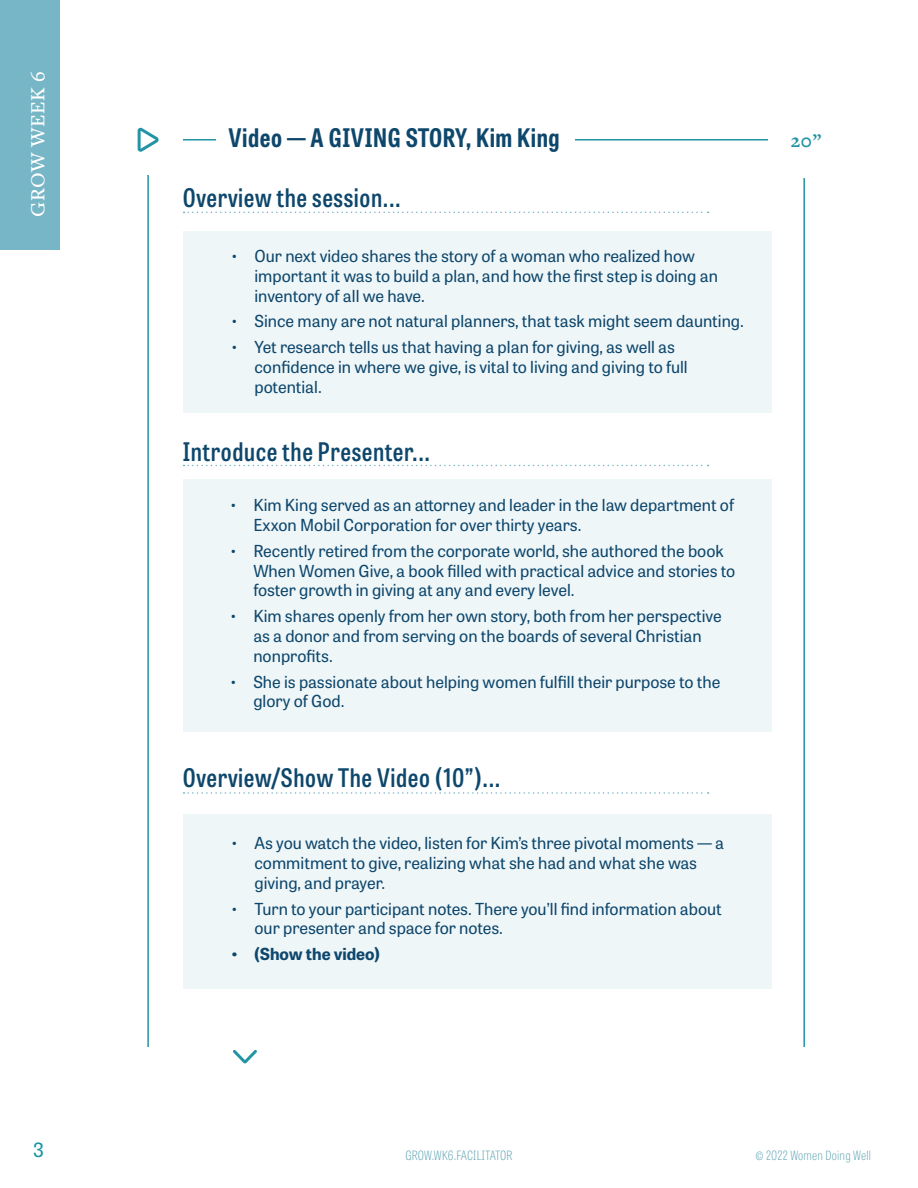
<style>
.page{position:relative;width:918px;height:1188px;background:#fff}
.page>*{position:absolute;margin:0;border:0;box-sizing:border-box;transform-origin:0 0}
.t1{font:600 25.5px "Tablet Gothic Condensed";letter-spacing:.025em;color:#0e476c}
.Box_Header{font:700 25.5px "Tablet Gothic Condensed";letter-spacing:.025em;color:#0e476c}
.t2{font:500 21px "Freight Text Pro";letter-spacing:.025em;color:#fff}
.Box_Header-2{font:700 19.5px "Freight Text Pro";color:#2294a5}
.t3{font:19.5px "Tablet Gothic";color:#1794a3}
.t4{font:16.5px/19.8px "Tablet Gothic";color:#0e476c}
.t5{font:700 16.5px "Tablet Gothic";color:#0e476c}
.t6{font:100 12.75px "Tablet Gothic Condensed";letter-spacing:.02em;color:#66a8b6}
</style>
<div class="page">
<div style="left:0;top:0;width:60px;height:249px;background:#77b6c6"></div>
<svg style="left:138px;top:127px;width:21px;height:25px"></svg>
<svg style="left:184px;top:212px;width:525px;height:1px"></svg>
<div style="left:183px;top:231px;width:589px;height:182px;background:#eff6f8"></div>
<svg style="left:184px;top:465px;width:525px;height:1px"></svg>
<div style="left:183px;top:480px;width:589px;height:252px;background:#eff6f8"></div>
<div style="left:183px;top:814px;width:589px;height:175px;background:#eff6f8"></div>
<svg style="left:184px;top:792px;width:525px;height:2px"></svg>
<svg style="left:233px;top:1050px;width:24px;height:13px"></svg>
<p class="t2" style="left:24px;top:217px;width:147px;rotate:-90deg">GROW WEEK 6</p>
<p class="t3" style="left:33px;top:1136px;width:12px">3</p>
<p class="Box_Header" style="left:229px;top:120px;width:333px">Video — A GIVING STORY, Kim King</p>
<p class="Box_Header-2" style="left:791px;top:128px;width:32px">20”</p>
<p class="t1" style="left:183px;top:180px;width:219px">Overview the session...</p>
<p class="t4" style="left:255px;top:245px;width:465px;text-indent:-24px">• Our next video shares the story of a woman who realized how important it was to build a plan, and how the first step is doing an inventory of all we have.</p>
<p class="t4" style="left:231px;top:311px;width:515px">• Since many are not natural planners, that task might seem daunting.</p>
<p class="t4" style="left:255px;top:337px;width:435px;text-indent:-24px">• Yet research tells us that having a plan for giving, as well as confidence in where we give, is vital to living and giving to full potential.</p>
<p class="t1" style="left:183px;top:435px;width:249px">Introduce the Presenter...</p>
<p class="t4" style="left:253px;top:495px;width:482px;text-indent:-24px">• Kim King served as an attorney and leader in the law department of<br>Exxon Mobil Corporation for over thirty years.</p>
<p class="t4" style="left:253px;top:540px;width:484px;text-indent:-24px">• Recently retired from the corporate world, she authored the book<br>When Women Give, a book filled with practical advice and stories to foster growth in giving at any and every level.</p>
<p class="t4" style="left:253px;top:606px;width:470px;text-indent:-24px">• Kim shares openly from her own story, both from her perspective as a donor and from serving on the boards of several Christian nonprofits.</p>
<p class="t4" style="left:253px;top:671px;width:469px;text-indent:-24px">• She is passionate about helping women fulfill their purpose to the glory of God.</p>
<p class="t1" style="left:183px;top:761px;width:319px">Overview/Show The Video (10”)...</p>
<p class="t4" style="left:255px;top:833px;width:471px;text-indent:-24px">• As you watch the video, listen for Kim’s three pivotal moments — a commitment to give, realizing what she had and what she was giving, and prayer.</p>
<p class="t4" style="left:255px;top:898px;width:469px;text-indent:-24px">• Turn to your participant notes. There you’ll find information about our presenter and space for notes.</p>
<p class="t5" style="left:231px;top:942px;width:151px">• (Show the video)</p>
<p class="t6" style="left:405px;top:1147px;width:109px">GROW.WK6.FACILITATOR</p>
<p class="t6" style="left:756px;top:1147px;width:117px">© 2022 Women Doing Well</p>
</div>
